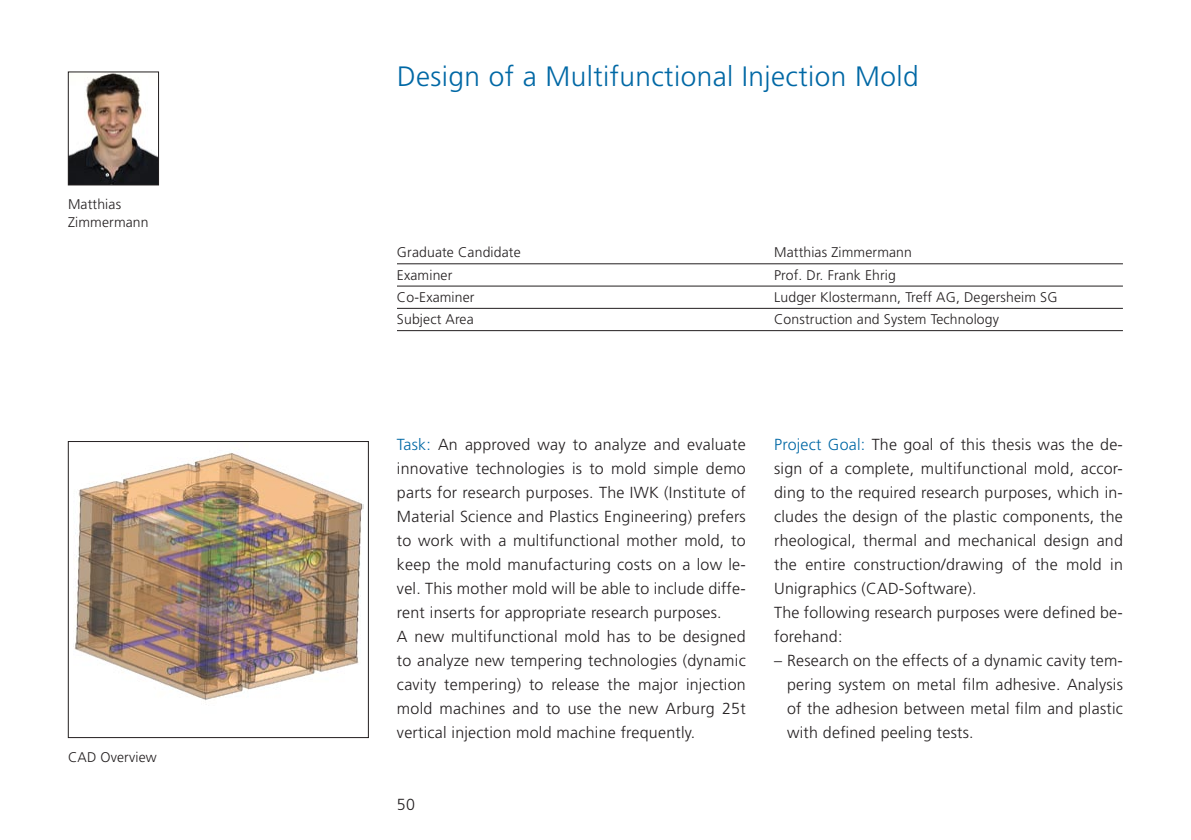
<style>
.page{position:relative;width:1191px;height:840px;background:#fff}
.page>*{position:absolute;margin:0;border:0;box-sizing:border-box;transform-origin:0 0}
.t1{font:300 28px "Frutiger";letter-spacing:.015em;color:#0068a5}
.t2{font:300 16px/24px "Frutiger";letter-spacing:.015em;color:#231f20}
.t3{font:300 14px/18px "Frutiger";letter-spacing:.01em;color:#231f20}
.s1{color:#0068a5}
</style>
<div class="page">
<img style="left:73px;top:453px;width:290px;height:248px">
<div style="left:68px;top:441px;width:301px;height:296px;border:1px solid #231f20"></div>
<img style="left:70px;top:74px;width:87px;height:109px">
<div style="left:68px;top:72px;width:91px;height:113px;border:1px solid #231f20"></div>
<hr style="left:397px;top:263px;width:726px;height:1px;background:#231f20">
<hr style="left:397px;top:285px;width:726px;height:1px;background:#231f20">
<hr style="left:397px;top:308px;width:726px;height:1px;background:#231f20">
<hr style="left:397px;top:330px;width:726px;height:1px;background:#231f20">
<p class="t3" style="left:68px;top:195px;width:82px">Matthias<br>Zimmermann</p>
<p class="t3" style="left:68px;top:747px;width:90px">CAD Overview</p>
<h1 class="t1" style="left:397px;top:61px;width:523px">Design of a Multifunctional Injection Mold</h1>
<p class="t3" style="left:397px;top:243px;width:125px">Graduate Candidate</p>
<p class="t3" style="left:774px;top:243px;width:139px">Matthias Zimmermann</p>
<p class="t3" style="left:397px;top:265px;width:57px">Examiner</p>
<p class="t3" style="left:774px;top:265px;width:123px">Prof. Dr. Frank Ehrig</p>
<p class="t3" style="left:397px;top:288px;width:79px">Co-Examiner</p>
<p class="t3" style="left:774px;top:288px;width:285px">Ludger Klostermann, Treff AG, Degersheim SG</p>
<p class="t3" style="left:397px;top:310px;width:78px">Subject Area</p>
<p class="t3" style="left:774px;top:310px;width:226px">Construction and System Technology</p>
<p class="t2" style="left:397px;top:431px;width:350px"><span class="s1">Task:</span> An approved way to analyze and evaluate innovative technologies is to mold simple demo parts for research purposes. The IWK (Institute of Material Science and Plastics Engineering) prefers to work with a multifunctional mother mold, to keep the mold manufacturing costs on a low le&shy;vel. This mother mold will be able to include diffe&shy;rent inserts for appropriate research purposes.<br>A new multifunctional mold has to be designed to analyze new tempering technologies (dynamic cavity tempering) to release the major injection mold machines and to use the new Arburg 25t vertical injection mold machine frequently.</p>
<p class="t2" style="left:774px;top:431px;width:350px"><span class="s1">Project Goal:</span> The goal of this thesis was the de&shy;sign of a complete, multifunctional mold, accor&shy;ding to the required research purposes, which in&shy;cludes the design of the plastic components, the rheological, thermal and mechanical design and the entire construction/drawing of the mold in Unigraphics (CAD-Software).<br>The following research purposes were defined be&shy;forehand:</p>
<p class="t2" style="left:787px;top:647px;width:337px;text-align:justify;text-indent:-13px">– Research on the effects of a dynamic cavity tem&shy;pering system on metal film adhesive. Analysis of the adhesion between metal film and plastic with defined peeling tests.</p>
<p class="t2" style="left:397px;top:791px;width:20px">50</p>
</div>
